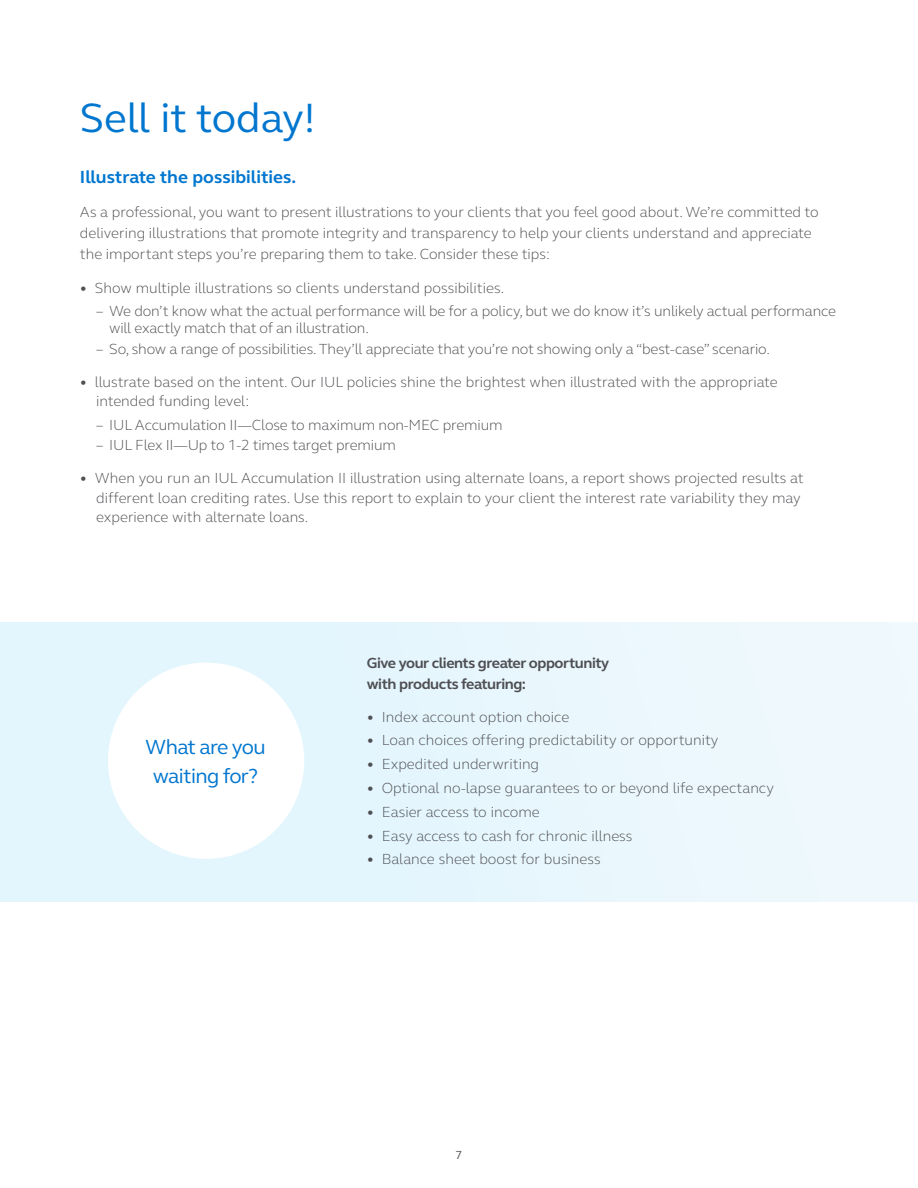
<style>
.page{position:relative;width:918px;height:1188px;background:#fff}
.page>*{position:absolute;margin:0;border:0;box-sizing:border-box;transform-origin:0 0}
.Section_Head_28pt{font:42px "FS Elliot Pro";color:#0076cf}
.BodySub_K{font:21px/28.5px "FS Elliot Pro";letter-spacing:-.03em;color:#0076cf;text-align:center}
.Subhead_1_Blue{font:700 18px "FS Elliot Pro";color:#0076cf}
.Body_10_14_Light{font:300 15px/19.5px "FS Elliot Pro";color:#4e4f53}
.BodySub_K-2{font:700 15px/21px "FS Elliot Pro";letter-spacing:-.03em;color:#4e4f53}
.t1{font:12px "FS Elliot Pro";color:#4e4f53}
.s1{font-weight:700}
.s2{font-weight:400;color:#8e8d8f}
</style>
<div class="page">
<div style="left:0;top:622px;width:918px;height:280px;background:#e3f5fd"></div>
<div style="left:108px;top:663px;width:196px;height:196px;background:#fff;border-radius:50%"></div>
<p class="Section_Head_28pt" style="left:80px;top:90px;width:237px">Sell it today!</p>
<p class="Subhead_1_Blue" style="left:80px;top:165px;width:218px">Illustrate the possibilities.</p>
<p class="Body_10_14_Light" style="left:80px;top:201px;width:740px;line-height:21px">As a professional, you want to present illustrations to your clients that you feel good about. We’re committed to delivering illustrations that promote integrity and transparency to help your clients understand and appreciate the important steps you’re preparing them to take. Consider these tips:</p>
<p class="Body_10_14_Light" style="left:80px;top:278px;width:426px"><span class="s1">•</span> Show multiple illustrations so clients understand possibilities.</p>
<p class="Body_10_14_Light" style="left:109px;top:303px;width:729px;line-height:16.5px;text-indent:-13px"><span class="s2">–</span> We don’t know what the actual performance will be for a policy, but we do know it’s unlikely actual performance will exactly match that of an illustration.</p>
<p class="Body_10_14_Light" style="left:96px;top:338px;width:675px"><span class="s2">–</span> So, show a range of possibilities. They’ll appreciate that you’re not showing only a “best-case” scenario.</p>
<p class="Body_10_14_Light" style="left:96px;top:371px;width:683px;text-indent:-16px"><span class="s1">•</span> llustrate based on the intent. Our IUL policies shine the brightest when illustrated with the appropriate intended funding level:</p>
<p class="Body_10_14_Light" style="left:96px;top:414px;width:408px"><span class="s2">–</span> IUL Accumulation II—Close to maximum non-MEC premium</p>
<p class="Body_10_14_Light" style="left:96px;top:435px;width:301px"><span class="s2">–</span> IUL Flex II—Up to 1-2 times target premium</p>
<p class="Body_10_14_Light" style="left:96px;top:468px;width:709px;text-indent:-16px"><span class="s1">•</span> When you run an IUL Accumulation II illustration using alternate loans, a report shows projected results at different loan crediting rates. Use this report to explain to your client the interest rate variability they may experience with alternate loans.</p>
<p class="BodySub_K" style="left:145px;top:732px;width:122px">What are you waiting for?</p>
<p class="BodySub_K-2" style="left:367px;top:652px;width:244px">Give your clients greater opportunity with products featuring:</p>
<p class="Body_10_14_Light" style="left:367px;top:706px;width:204px"><span class="s1">•</span> Index account option choice</p>
<p class="Body_10_14_Light" style="left:367px;top:730px;width:353px"><span class="s1">•</span> Loan choices offering predictability or opportunity</p>
<p class="Body_10_14_Light" style="left:367px;top:754px;width:174px"><span class="s1">•</span> Expedited underwriting</p>
<p class="Body_10_14_Light" style="left:367px;top:778px;width:409px"><span class="s1">•</span> Optional no-lapse guarantees to or beyond life expectancy</p>
<p class="Body_10_14_Light" style="left:367px;top:802px;width:174px"><span class="s1">•</span> Easier access to income</p>
<p class="Body_10_14_Light" style="left:367px;top:825px;width:267px"><span class="s1">•</span> Easy access to cash for chronic illness</p>
<p class="Body_10_14_Light" style="left:367px;top:849px;width:235px"><span class="s1">•</span> Balance sheet boost for business</p>
<p class="t1" style="left:456px;top:1147px;width:8px">7</p>
</div>
